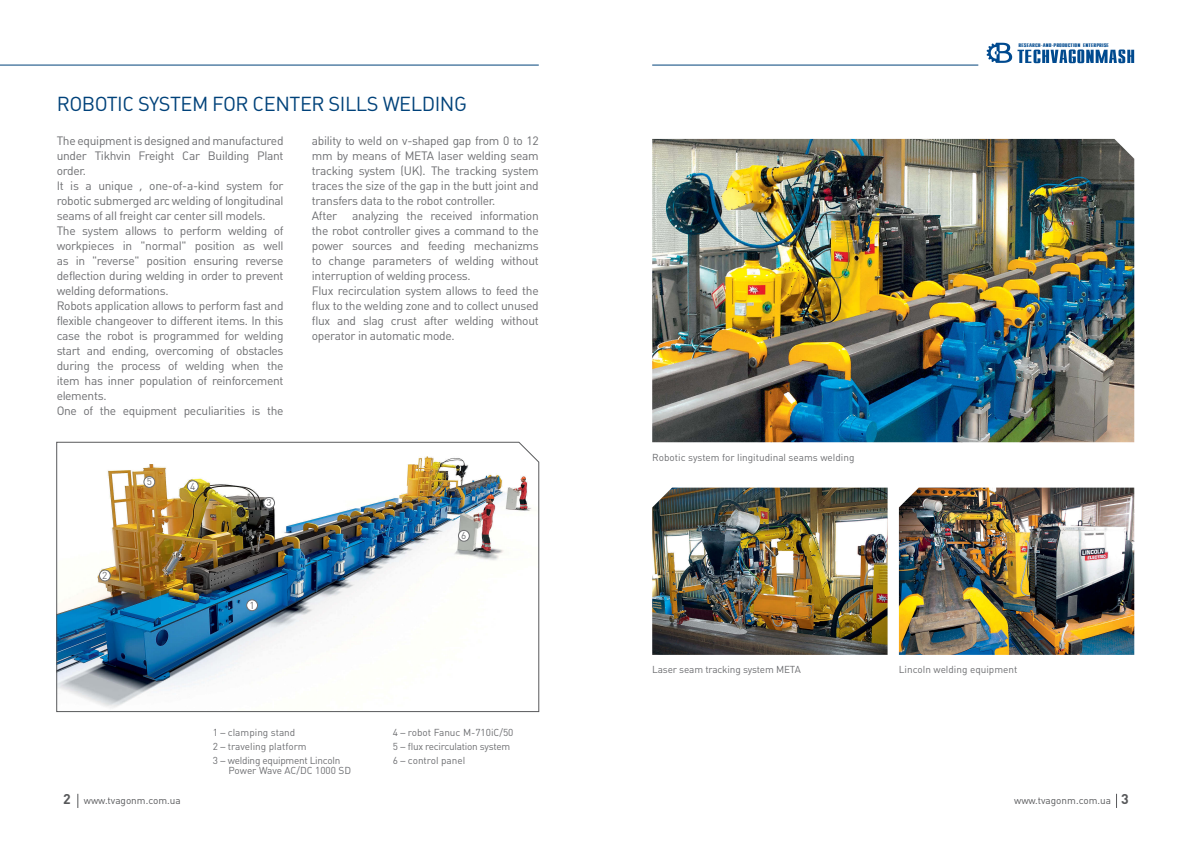
<style>
.page{position:relative;width:1191px;height:842px;background:#fff}
.page>*{position:absolute;margin:0;border:0;box-sizing:border-box;transform-origin:0 0}
.t1{font:20px "Plumb";letter-spacing:-.025em;color:#00427a}
.t2{font:12px/15px "Plumb";letter-spacing:-.025em;color:#6d6e71;text-align:justify}
.t3{font:10px "Plumb";color:#6d6e71}
.t4{font:10px "Plumb";letter-spacing:-.025em;color:#6d6e71}
.t5{font:10px "Plumb";color:#58595b}
.t6{font:4.3px "Compact";color:#004a8f;scale:1.72 1}
.s1{font-weight:700;font-size:14px}
</style>
<div class="page">
<svg style="left:1116px;top:794px;width:1px;height:14px"></svg>
<svg style="left:77px;top:794px;width:1px;height:14px"></svg>
<svg style="left:986px;top:43px;width:148px;height:20px"></svg>
<hr style="left:652px;top:65px;width:326px;height:1px;background:#00427a">
<hr style="left:0;top:65px;width:539px;height:1px;background:#00427a">
<img style="left:652px;top:139px;width:482px;height:303px">
<img style="left:652px;top:488px;width:235px;height:167px">
<img style="left:899px;top:488px;width:235px;height:167px">
<img style="left:56px;top:442px;width:483px;height:270px">
<div style="left:458px;top:530px;width:11px;height:11px;background:#fff;border-radius:50%"></div>
<div style="left:458px;top:530px;width:11px;height:11px;border:1px solid #6d6e71;border-radius:50%"></div>
<div style="left:144px;top:476px;width:11px;height:11px;background:#fff;border-radius:50%"></div>
<div style="left:144px;top:476px;width:11px;height:12px;border:1px solid #6d6e71;border-radius:50%"></div>
<div style="left:187px;top:481px;width:11px;height:11px;background:#fff;border-radius:50%"></div>
<div style="left:187px;top:480px;width:11px;height:12px;border:1px solid #6d6e71;border-radius:50%"></div>
<div style="left:264px;top:497px;width:10px;height:11px;background:#fff;border-radius:50%"></div>
<div style="left:263px;top:497px;width:12px;height:12px;border:1px solid #6d6e71;border-radius:50%"></div>
<div style="left:99px;top:570px;width:11px;height:11px;background:#fff;border-radius:50%"></div>
<div style="left:99px;top:570px;width:12px;height:11px;border:1px solid #6d6e71;border-radius:50%"></div>
<div style="left:247px;top:600px;width:10px;height:11px;background:#fff;border-radius:50%"></div>
<div style="left:246px;top:600px;width:12px;height:11px;border:1px solid #6d6e71;border-radius:50%"></div>
<p class="t1" style="left:57px;top:92px;width:412px">ROBOTIC SYSTEM FOR CENTER SILLS WELDING</p>
<p class="t2" style="left:57px;top:133px;width:228px">The equipment is designed and manufactured under Tikhvin Freight Car Building Plant order.</p>
<p class="t2" style="left:57px;top:178px;width:228px">It is a unique , one-of-a-kind system for robotic submerged arc welding of longitudinal seams of all freight car center sill models.</p>
<p class="t2" style="left:57px;top:223px;width:228px">The system allows to perform welding of workpieces in "normal" position as well as in "reverse" position ensuring reverse deflection during welding in order to prevent welding deformations.</p>
<p class="t2" style="left:57px;top:298px;width:228px">Robots application allows to perform fast and flexible changeover to different items. In this case the robot is programmed for welding start and ending, overcoming of obstacles during the process of welding when the item has inner population of reinforcement elements.</p>
<p class="t2" style="left:57px;top:403px;width:228px">One of the equipment peculiarities is the</p>
<p class="t2" style="left:312px;top:133px;width:228px">ability to weld on v-shaped gap from 0 to 12 mm by means of META laser welding seam tracking system (UK). The tracking system traces the size of the gap in the butt joint and transfers data to the robot controller.</p>
<p class="t2" style="left:312px;top:208px;width:27px">After</p>
<p class="t2" style="left:312px;top:208px;width:228px;text-indent:40px">analyzing the received information the robot controller gives a command to the power sources and feeding mechanizms to change parameters of welding without interruption of welding process.</p>
<p class="t2" style="left:312px;top:283px;width:228px">Flux recirculation system allows to feed the flux to the welding zone and to collect unused flux and slag crust after welding without operator in automatic mode.</p>
<p class="t3" style="left:102px;top:570px;width:7px">2</p>
<p class="t3" style="left:147px;top:476px;width:7px">5</p>
<p class="t3" style="left:190px;top:480px;width:7px">4</p>
<p class="t3" style="left:266px;top:497px;width:7px">3</p>
<p class="t3" style="left:249px;top:599px;width:7px">1</p>
<p class="t3" style="left:461px;top:530px;width:7px">6</p>
<p class="t3" style="left:213px;top:726px;width:84px">1 – clamping stand</p>
<p class="t3" style="left:213px;top:740px;width:95px">2 – traveling platform</p>
<p class="t4" style="left:213px;top:754px;width:129px">3 – welding equipment Lincoln</p>
<p class="t3" style="left:228px;top:764px;width:124px">Power Wave AC/DC 1000 SD</p>
<p class="t3" style="left:393px;top:726px;width:122px">4 – robot Fanuc M-710iC/50</p>
<p class="t4" style="left:393px;top:740px;width:119px">5 – flux recirculation system</p>
<p class="t3" style="left:393px;top:754px;width:74px">6 – control panel</p>
<p class="t3" style="left:652px;top:451px;width:204px">Robotic system for lingitudinal seams welding</p>
<p class="t6" style="left:1018px;top:43px;width:54px">RESEARCH-AND-PRODUCTION ENTERPRISE</p>
<p class="t3" style="left:652px;top:664px;width:150px">Laser seam tracking system META</p>
<p class="t3" style="left:899px;top:664px;width:120px">Lincoln welding equipment</p>
<p class="t5" style="left:63px;top:794px;width:119px"><span class="s1">2</span> www.tvagonm.com.ua</p>
<p class="t5" style="left:1014px;top:794px;width:116px">www.tvagonm.com.ua <span class="s1">3</span></p>
</div>
